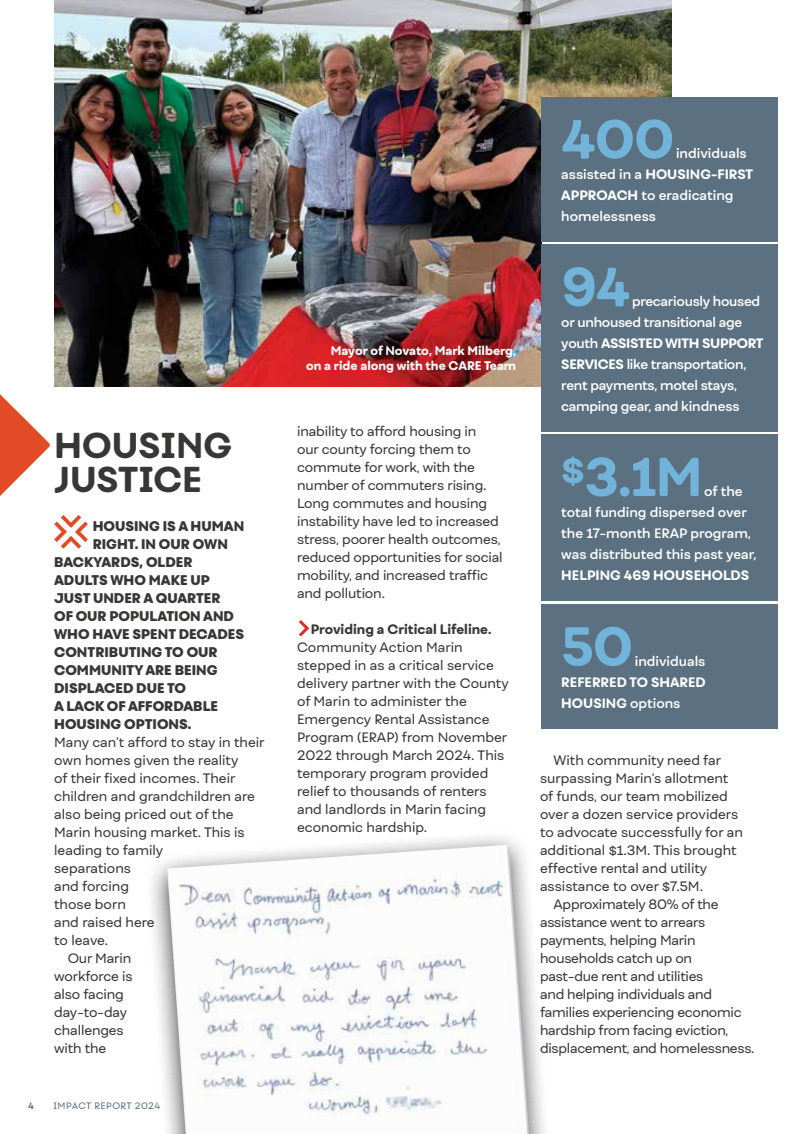
<style>
.page{position:relative;width:810px;height:1134px;background:#fff}
.page>*{position:absolute;margin:0;border:0;box-sizing:border-box;transform-origin:0 0}
.t1{font:800 52.5px "Fibra One";letter-spacing:-.02em;color:#72b3d9}
.t2{font:800 34.5px/34.5px "Fibra One Alt";color:#373735}
.t3{font:800 13.5px "Fibra One";color:#373735}
.t4{font:13.2px/18px "Fibra One";letter-spacing:-.01em;color:#373735}
.t5{font:600 13.2px/21px "Fibra One";letter-spacing:-.01em;color:#fff}
.t6{font:800 13.2px/21px "Fibra One";color:#fff}
.t7{font:800 13.2px "Fibra One";color:#373735}
.t8{font:800 12px/15px "Fibra One";color:#fff;text-align:right}
.t9{font:9px "Fibra One Alt";letter-spacing:.05em;color:#5b7080}
.t10{font:700 9px "Fibra One Alt";color:#5b7080}
.s1{font-weight:800}
.s2{font-weight:600}
</style>
<div class="page">
<img style="left:54px;top:0;width:618px;height:387px">
<svg style="left:299px;top:620px;width:10px;height:17px"></svg>
<svg style="left:0;top:304px;width:88px;height:245px"></svg>
<div style="left:541px;top:97px;width:236px;height:145px;background:#5b7080"></div>
<div style="left:541px;top:245px;width:236px;height:187px;background:#5b7080"></div>
<div style="left:541px;top:435px;width:236px;height:166px;background:#5b7080"></div>
<div style="left:541px;top:604px;width:236px;height:125px;background:#5b7080"></div>
<div style="left:145px;top:829px;width:408px;height:305px;background:#000;opacity:.75"></div>
<img style="left:167px;top:845px;width:362px;height:289px">
<h2 class="t2" style="left:54px;top:428px;width:180px">HOUSING<br>JUSTICE</h2>
<p class="t3" style="left:93px;top:517px;width:153px">HOUSING IS A HUMAN</p>
<p class="t3" style="left:93px;top:535px;width:137px">RIGHT. IN OUR OWN</p>
<p class="t3" style="left:54px;top:553px;width:140px">BACKYARDS, OLDER</p>
<p class="t3" style="left:54px;top:571px;width:157px">ADULTS WHO MAKE UP</p>
<p class="t3" style="left:54px;top:589px;width:168px">JUST UNDER A QUARTER</p>
<p class="t3" style="left:54px;top:607px;width:181px">OF OUR POPULATION AND</p>
<p class="t3" style="left:54px;top:625px;width:191px">WHO HAVE SPENT DECADES</p>
<p class="t3" style="left:54px;top:643px;width:165px">CONTRIBUTING TO OUR</p>
<p class="t3" style="left:54px;top:661px;width:165px">COMMUNITY ARE BEING</p>
<p class="t3" style="left:54px;top:679px;width:133px">DISPLACED DUE TO</p>
<p class="t3" style="left:54px;top:697px;width:166px">A LACK OF AFFORDABLE</p>
<p class="t3" style="left:54px;top:715px;width:139px">HOUSING OPTIONS.</p>
<p class="t4" style="left:54px;top:733px;width:212px">Many can’t afford to stay in their</p>
<p class="t4" style="left:54px;top:751px;width:186px">own homes given the reality</p>
<p class="t4" style="left:54px;top:769px;width:183px">of their fixed incomes. Their</p>
<p class="t4" style="left:54px;top:787px;width:202px">children and grandchildren are</p>
<p class="t4" style="left:54px;top:805px;width:181px">also being priced out of the</p>
<p class="t4" style="left:54px;top:823px;width:192px">Marin housing market. This is</p>
<p class="t4" style="left:54px;top:841px;width:111px">leading to family</p>
<p class="t4" style="left:54px;top:859px;width:78px">separations</p>
<p class="t4" style="left:54px;top:877px;width:76px">and forcing</p>
<p class="t4" style="left:54px;top:895px;width:73px">those born</p>
<p class="t4" style="left:54px;top:913px;width:102px">and raised here</p>
<p class="t4" style="left:54px;top:931px;width:56px">to leave.</p>
<p class="t4" style="left:68px;top:949px;width:65px">Our Marin</p>
<p class="t4" style="left:54px;top:967px;width:80px">workforce is</p>
<p class="t4" style="left:54px;top:985px;width:71px">also facing</p>
<p class="t4" style="left:54px;top:1003px;width:75px">day-to-day</p>
<p class="t4" style="left:54px;top:1021px;width:71px">challenges</p>
<p class="t4" style="left:54px;top:1039px;width:54px">with the</p>
<p class="t10" style="left:28px;top:1100px;width:7px">4</p>
<p class="t9" style="left:54px;top:1101px;width:108px">IMPACT REPORT 2024</p>
<p class="t8" style="left:306px;top:343px;width:212px">Mayor of Novato, Mark Milberg,<br>on a ride along with the CARE Team</p>
<p class="t4" style="left:297px;top:422px;width:207px">inability to afford housing in<br>our county forcing them to commute for work, with the number of commuters rising.<br>Long commutes and housing instability have led to increased stress, poorer health outcomes, reduced opportunities for social mobility, and increased traffic and pollution.</p>
<p class="t7" style="left:311px;top:620px;width:182px">Providing a Critical Lifeline.</p>
<p class="t4" style="left:297px;top:638px;width:213px">Community Action Marin stepped in as a critical service delivery partner with the County of Marin to administer the<br>Emergency Rental Assistance<br>Program (ERAP) from November<br>2022 through March 2024. This temporary program provided relief to thousands of renters and landlords in Marin facing economic hardship.</p>
<h1 class="t1" style="left:561px;top:106px;width:115px">400</h1>
<p class="t5" style="left:561px;top:143px;width:194px;text-indent:115px">individuals assisted in a <span class="s1">HOUSING-FIRST<br>APPROACH</span> to eradicating homelessness</p>
<h1 class="t1" style="left:561px;top:253px;width:71px">94</h1>
<p class="t5" style="left:561px;top:291px;width:204px;text-indent:71px">precariously housed or unhoused transitional age youth <span class="s1">ASSISTED WITH SUPPORT<br>SERVICES</span> like transportation, rent payments, motel stays, camping gear, and kindness</p>
<h1 class="t1" style="left:561px;top:443px;width:143px"><sup>$</sup>3.1M</h1>
<p class="t5" style="left:561px;top:481px;width:197px;text-indent:143px">of the total funding dispersed over the 17-month ERAP program, was distributed this past year,</p>
<p class="t6" style="left:561px;top:565px;width:189px">HELPING 469 HOUSEHOLDS</p>
<h1 class="t1" style="left:561px;top:613px;width:73px">50</h1>
<p class="t5" style="left:635px;top:650px;width:72px">individuals</p>
<p class="t6" style="left:561px;top:671px;width:146px">REFERRED TO SHARED<br>HOUSING <span class="s2">options</span></p>
<p class="t4" style="left:554px;top:751px;width:169px">With community need far</p>
<p class="t4" style="left:540px;top:769px;width:190px">surpassing Marin’s allotment</p>
<p class="t4" style="left:540px;top:787px;width:189px">of funds, our team mobilized</p>
<p class="t4" style="left:540px;top:805px;width:200px">over a dozen service providers</p>
<p class="t4" style="left:540px;top:823px;width:204px">to advocate successfully for an</p>
<p class="t4" style="left:540px;top:841px;width:198px">additional $1.3M. This brought</p>
<p class="t4" style="left:540px;top:859px;width:169px">effective rental and utility</p>
<p class="t4" style="left:540px;top:877px;width:165px">assistance to over $7.5M.</p>
<p class="t4" style="left:554px;top:895px;width:167px">Approximately 80% of the</p>
<p class="t4" style="left:540px;top:913px;width:167px">assistance went to arrears</p>
<p class="t4" style="left:540px;top:931px;width:157px">payments, helping Marin</p>
<p class="t4" style="left:540px;top:949px;width:153px">households catch up on</p>
<p class="t4" style="left:540px;top:967px;width:165px">past-due rent and utilities</p>
<p class="t4" style="left:540px;top:985px;width:173px">and helping individuals and</p>
<p class="t4" style="left:540px;top:1003px;width:203px">families experiencing economic</p>
<p class="t4" style="left:540px;top:1021px;width:190px">hardship from facing eviction,</p>
<p class="t4" style="left:540px;top:1039px;width:216px">displacement, and homelessness.</p>
</div>
